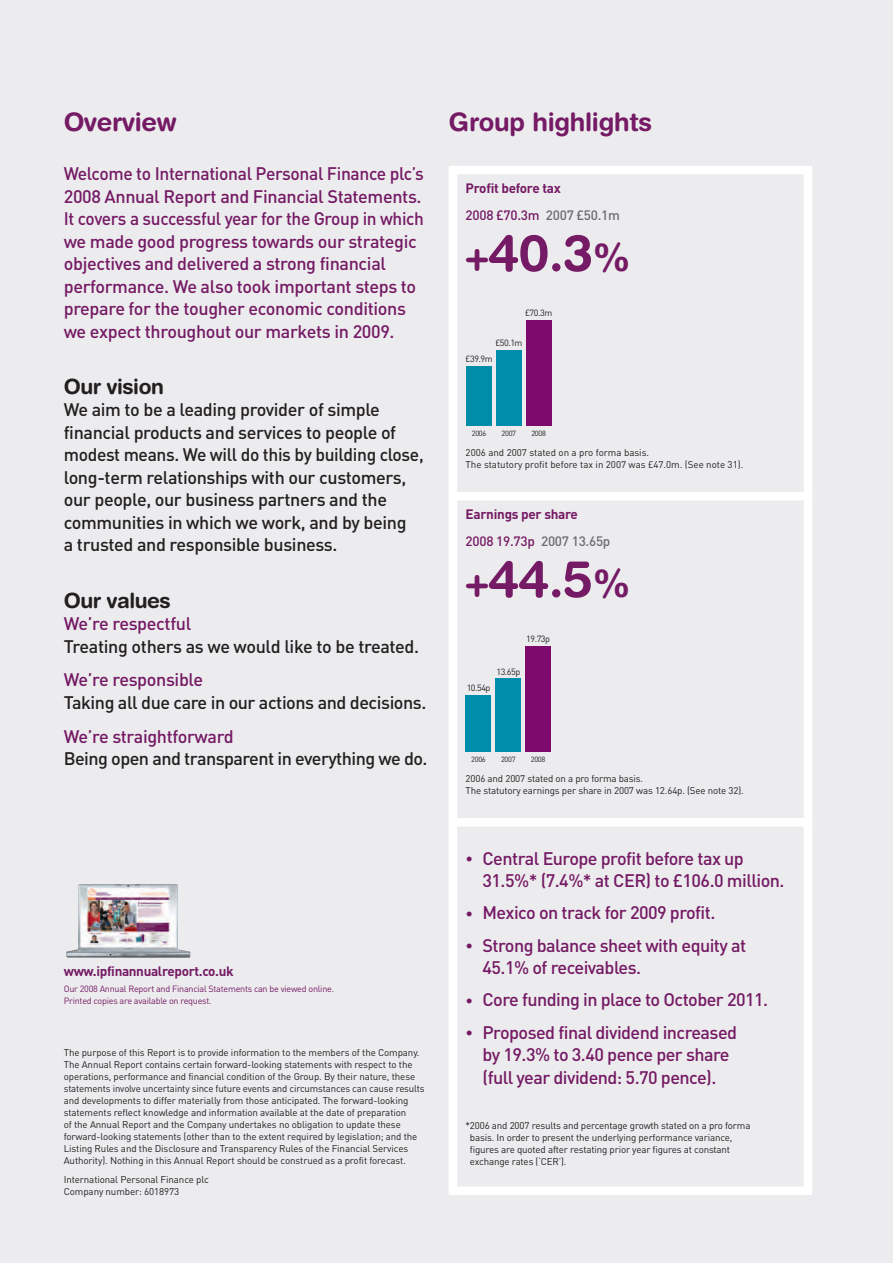
<style>
.page{position:relative;width:893px;height:1263px;background:#ececee}
.page>*{position:absolute;margin:0;border:0;box-sizing:border-box;transform-origin:0 0}
.t1{font:700 51px "Helvetica Rounded";color:#751a65}
.t2{font:700 25.5px "Helvetica Rounded";letter-spacing:-.01em;color:#751a65}
.t3{font:700 21px "Helvetica Rounded";letter-spacing:-.02em;color:#231f20}
.t4{font:500 18px/22.5px "DIN";letter-spacing:-.025em;color:#751a65}
.t5{font:500 18px/22.5px "DIN";letter-spacing:-.02em;color:#231f20}
.t6{font:700 13.5px/27px "DIN";letter-spacing:-.025em;color:#751a65}
.t7{font:9.75px/12px "DIN";letter-spacing:-.01em;color:#231f20}
.t8{font:9px/12px "DIN";letter-spacing:-.025em;color:#751a65}
.t9{font:9px "DIN";letter-spacing:-.05em;color:#231f20}
.t10{font:7.5px "DIN";letter-spacing:-.05em;color:#231f20}
.s1{font-weight:500}
.s2{font-weight:500;color:#6c6d70}
.s3{font-size:39px}
.s4{font-size:15px}
</style>
<div class="page">
<div style="left:449px;top:166px;width:363px;height:1029px;border:9px solid #fff"></div>
<img style="left:66px;top:884px;width:124px;height:73px">
<div style="left:449px;top:492px;width:363px;height:8px;background:#fff"></div>
<div style="left:449px;top:818px;width:363px;height:8px;background:#fff"></div>
<div style="left:526px;top:320px;width:25px;height:106px;background:#7e0a6d"></div>
<div style="left:496px;top:350px;width:25px;height:76px;background:#008cab"></div>
<div style="left:466px;top:366px;width:26px;height:60px;background:#008da8"></div>
<div style="left:525px;top:646px;width:26px;height:106px;background:#7e0a6d"></div>
<div style="left:495px;top:679px;width:26px;height:73px;background:#008cab"></div>
<div style="left:466px;top:695px;width:25px;height:57px;background:#008cab"></div>
<h2 class="t2" style="left:64px;top:113px;width:114px">Overview</h2>
<h2 class="t2" style="left:449px;top:113px;width:205px">Group highlights</h2>
<p class="t4" style="left:64px;top:164px;width:362px">Welcome to International Personal Finance plc’s 2008 Annual Report and Financial Statements.<br>It covers a successful year for the Group in which we made good progress towards our strategic objectives and delivered a strong financial performance. We also took important steps to prepare for the tougher economic conditions we expect throughout our markets in 2009.</p>
<h3 class="t3" style="left:64px;top:378px;width:102px">Our vision</h3>
<p class="t5" style="left:64px;top:401px;width:361px">We aim to be a leading provider of simple financial products and services to people of modest means. We will do this by building close, long-term relationships with our customers, our people, our business partners and the communities in which we work, and by being<br>a trusted and responsible business.</p>
<h3 class="t3" style="left:64px;top:592px;width:109px">Our values</h3>
<h3 class="t4" style="left:64px;top:614px;width:129px">We’re respectful</h3>
<h3 class="t5" style="left:64px;top:637px;width:357px">Treating others as we would like to be treated.</h3>
<h3 class="t4" style="left:64px;top:671px;width:141px">We’re responsible</h3>
<h3 class="t5" style="left:64px;top:693px;width:364px">Taking all due care in our actions and decisions.</h3>
<h3 class="t4" style="left:64px;top:727px;width:171px">We’re straightforward</h3>
<h3 class="t5" style="left:64px;top:749px;width:365px">Being open and transparent in everything we do.</h3>
<h3 class="t6" style="left:64px;top:959px;width:171px">www.ipfinannualreport.co.uk</h3>
<p class="t8" style="left:64px;top:984px;width:272px">Our 2008 Annual Report and Financial Statements can be viewed online.<br>Printed copies are available on request.</p>
<p class="t7" style="left:64px;top:1048px;width:362px">The purpose of this Report is to provide information to the members of the Company.<br>The Annual Report contains certain forward-looking statements with respect to the operations, performance and financial condition of the Group. By their nature, these statements involve uncertainty since future events and circumstances can cause results and developments to differ materially from those anticipated. The forward-looking statements reflect knowledge and information available at the date of preparation<br>of the Annual Report and the Company undertakes no obligation to update these forward-looking statements (other than to the extent required by legislation; and the Listing Rules and the Disclosure and Transparency Rules of the Financial Services Authority). Nothing in this Annual Report should be construed as a profit forecast.</p>
<p class="t7" style="left:64px;top:1174px;width:146px">International Personal Finance plc<br>Company number: 6018973</p>
<h3 class="t6" style="left:466px;top:176px;width:156px">Profit before tax<br><span class="s1">2008 £70.3m</span> <span class="s2">2007 £50.1m</span></h3>
<h1 class="t1" style="left:466px;top:234px;width:167px"><span class="s3">+</span>40.3<span class="s3">%</span></h1>
<p class="t9" style="left:525px;top:310px;width:29px">£70.3m</p>
<p class="t9" style="left:495px;top:340px;width:29px">£50.1m</p>
<p class="t9" style="left:466px;top:355px;width:29px">£39.9m</p>
<p class="t10" style="left:472px;top:430px;width:16px">2006</p>
<p class="t10" style="left:502px;top:430px;width:16px">2007</p>
<p class="t10" style="left:531px;top:430px;width:16px">2008</p>
<p class="t7" style="left:466px;top:448px;width:279px">2006 and 2007 stated on a pro forma basis.<br>The statutory profit before tax in 2007 was £47.0m. (See note 31).</p>
<h3 class="t6" style="left:466px;top:502px;width:146px">Earnings per share<br><span class="s1">2008 19.73p</span> <span class="s2">2007 13.65p</span></h3>
<h1 class="t1" style="left:466px;top:560px;width:167px"><span class="s3">+</span>44.5<span class="s3">%</span></h1>
<p class="t9" style="left:526px;top:636px;width:25px">19.73p</p>
<p class="t9" style="left:496px;top:668px;width:25px">13.65p</p>
<p class="t9" style="left:467px;top:685px;width:25px">10.54p</p>
<p class="t10" style="left:471px;top:756px;width:16px">2006</p>
<p class="t10" style="left:501px;top:756px;width:16px">2007</p>
<p class="t10" style="left:531px;top:756px;width:16px">2008</p>
<p class="t7" style="left:466px;top:774px;width:280px">2006 and 2007 stated on a pro forma basis.<br>The statutory earnings per share in 2007 was 12.64p. (See note 32).</p>
<h3 class="t4" style="left:482px;top:849px;width:303px;text-indent:-17px"><span class="s4">•</span> Central Europe profit before tax up<br>31.5%* (7.4%* at CER) to £106.0 million.</h3>
<h3 class="t4" style="left:466px;top:904px;width:251px"><span class="s4">•</span> Mexico on track for 2009 profit.</h3>
<h3 class="t4" style="left:482px;top:936px;width:265px;text-indent:-17px"><span class="s4">•</span> Strong balance sheet with equity at<br>45.1% of receivables.</h3>
<h3 class="t4" style="left:466px;top:991px;width:304px"><span class="s4">•</span> Core funding in place to October 2011.</h3>
<h3 class="t4" style="left:466px;top:1023px;width:273px;text-align:center"><span class="s4">•</span> Proposed final dividend increased by 19.3% to 3.40 pence per share (full year dividend: 5.70 pence).</h3>
<p class="t7" style="left:470px;top:1120px;width:282px;text-indent:-4px">*2006 and 2007 results and percentage growth stated on a pro forma basis. In order to present the underlying performance variance, figures are quoted after restating prior year figures at constant exchange rates (‘CER’).</p>
</div>
